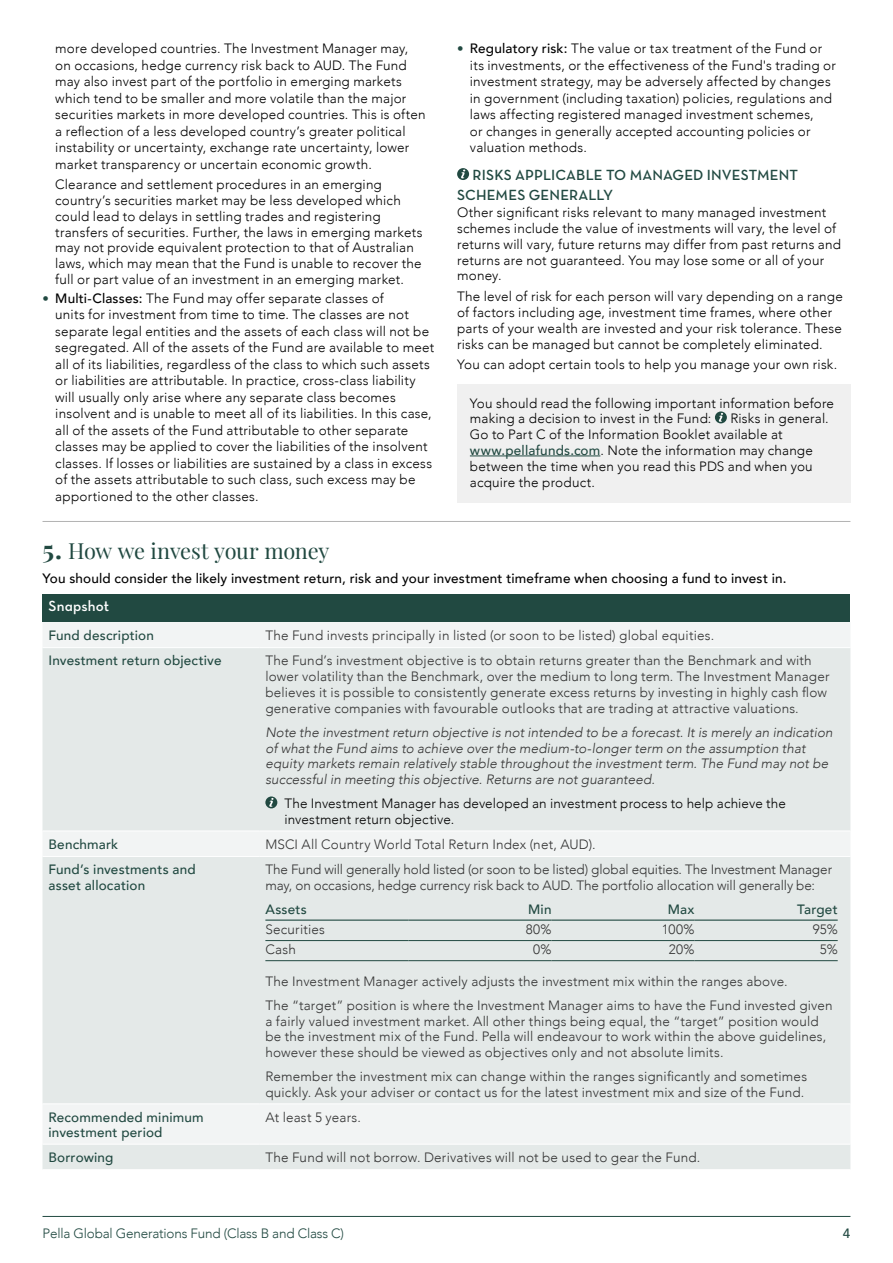
<style>
.page{position:relative;width:893px;height:1263px;background:#fff}
.page>*{position:absolute;margin:0;border:0;box-sizing:border-box;transform-origin:0 0}
.t1{font:21.75px "Playfair Display";letter-spacing:-.015em;color:#214941}
.t2{font:15px/19.5px "Neutra Text Demi Alt";letter-spacing:.005em;color:#214941}
.t3{font:15px "Neutra Text Demi Alt";letter-spacing:.01em;color:#fff}
.t4{font:300 13.5px/16.5px "Avenir";letter-spacing:.015em;color:#000}
.t5{font:300 13.5px/15.8px "Avenir";letter-spacing:.015em;color:#333}
.t6{font:italic 300 13.5px/15.8px "Avenir";letter-spacing:.005em;color:#333}
.t7{font:300 13.5px/15.8px "Avenir";letter-spacing:-.005em;color:#333}
.t8{font:500 13.5px/15.8px "Avenir";letter-spacing:.015em;color:#214941}
.t9{font:500 13.5px "Avenir";letter-spacing:.015em;color:#000}
.t10{font:300 13.5px "Avenir";letter-spacing:-.015em;color:#214941}
.s1{font-size:12.9px;color:#214941}
.s2{font-weight:500}
.s3{font-weight:500;color:#214941}
.s4{font-weight:700;font-size:25.5px}
</style>
<div class="page">
<hr style="left:43px;top:1216px;width:807px;height:1px;background:#214941">
<div style="left:43px;top:594px;width:807px;height:28px;background:#214941"></div>
<div style="left:43px;top:622px;width:807px;height:25px;background:#f2f4f4"></div>
<svg style="left:43px;top:648px;width:807px;height:521px;background:#e5eae9"></svg>
<hr style="left:43px;top:830px;width:216px;height:1px;background:#fff">
<hr style="left:259px;top:830px;width:591px;height:1px;background:#fff">
<hr style="left:43px;top:856px;width:216px;height:1px;background:#fff">
<hr style="left:259px;top:856px;width:591px;height:1px;background:#fff">
<hr style="left:43px;top:1103px;width:216px;height:1px;background:#fff">
<hr style="left:259px;top:1103px;width:591px;height:1px;background:#fff">
<hr style="left:43px;top:1144px;width:216px;height:1px;background:#fff">
<hr style="left:259px;top:1144px;width:591px;height:1px;background:#fff">
<svg style="left:265px;top:796px;width:12px;height:12px"></svg>
<svg style="left:269px;top:798px;width:5px;height:9px"></svg>
<hr style="left:265px;top:919px;width:143px;height:2px;background:#214941">
<hr style="left:408px;top:919px;width:144px;height:2px;background:#214941">
<hr style="left:552px;top:919px;width:143px;height:2px;background:#214941">
<hr style="left:695px;top:919px;width:143px;height:2px;background:#214941">
<hr style="left:265px;top:940px;width:143px;height:1px;background:#214941">
<hr style="left:408px;top:940px;width:144px;height:1px;background:#214941">
<hr style="left:552px;top:940px;width:143px;height:1px;background:#214941">
<hr style="left:695px;top:940px;width:143px;height:1px;background:#214941">
<hr style="left:265px;top:960px;width:143px;height:1px;background:#214941">
<hr style="left:408px;top:960px;width:144px;height:1px;background:#214941">
<hr style="left:552px;top:960px;width:143px;height:1px;background:#214941">
<hr style="left:695px;top:960px;width:143px;height:1px;background:#214941">
<hr style="left:43px;top:521px;width:807px;height:1px;background:#b3b3b3">
<div style="left:457px;top:384px;width:393px;height:119px;background:#f0f0f0"></div>
<hr style="left:470px;top:456px;width:130px;height:1px;background:#214941">
<svg style="left:457px;top:168px;width:12px;height:12px"></svg>
<svg style="left:460px;top:170px;width:5px;height:9px"></svg>
<div style="left:715px;top:411px;width:12px;height:12px;background:#214941;border-radius:50%"></div>
<svg style="left:718px;top:413px;width:5px;height:9px"></svg>
<p class="t4" style="left:55px;top:40px;width:372px">more developed countries. The Investment Manager may, on occasions, hedge currency risk back to AUD. The Fund may also invest part of the portfolio in emerging markets which tend to be smaller and more volatile than the major securities markets in more developed countries. This is often a reflection of a less developed country’s greater political instability or uncertainty, exchange rate uncertainty, lower market transparency or uncertain economic growth.</p>
<p class="t4" style="left:55px;top:177px;width:369px;line-height:15.8px">Clearance and settlement procedures in an emerging country’s securities market may be less developed which could lead to delays in settling trades and registering transfers of securities. Further, the laws in emerging markets may not provide equivalent protection to that of Australian laws, which may mean that the Fund is unable to recover the full or part value of an investment in an emerging market.</p>
<p class="t4" style="left:55px;top:290px;width:380px;text-indent:-13px"><span class="s1">•</span> <span class="s2">Multi-Classes:</span> The Fund may offer separate classes of<br>units for investment from time to time. The classes are not separate legal entities and the assets of each class will not be segregated. All of the assets of the Fund are available to meet all of its liabilities, regardless of the class to which such assets or liabilities are attributable. In practice, cross-class liability will usually only arise where any separate class becomes insolvent and is unable to meet all of its liabilities. In this case, all of the assets of the Fund attributable to other separate classes may be applied to cover the liabilities of the insolvent classes. If losses or liabilities are sustained by a class in excess of the assets attributable to such class, such excess may be apportioned to the other classes.</p>
<p class="t4" style="left:470px;top:40px;width:368px;text-indent:-13px"><span class="s1">•</span> <span class="s2">Regulatory risk:</span> The value or tax treatment of the Fund or its investments, or the effectiveness of the Fund's trading or investment strategy, may be adversely affected by changes in government (including taxation) policies, regulations and laws affecting registered managed investment schemes,<br>or changes in generally accepted accounting policies or valuation methods.</p>
<p class="t2" style="left:457px;top:165px;width:342px;text-indent:15px">RISKS APPLICABLE TO MANAGED INVESTMENT<br>SCHEMES GENERALLY</p>
<p class="t4" style="left:457px;top:205px;width:385px;line-height:15.8px">Other significant risks relevant to many managed investment schemes include the value of investments will vary, the level of returns will vary, future returns may differ from past returns and returns are not guaranteed. You may lose some or all of your money.</p>
<p class="t4" style="left:457px;top:289px;width:387px;line-height:15.8px">The level of risk for each person will vary depending on a range of factors including age, investment time frames, where other parts of your wealth are invested and your risk tolerance. These risks can be managed but cannot be completely eliminated.</p>
<p class="t4" style="left:457px;top:357px;width:382px">You can adopt certain tools to help you manage your own risk.</p>
<p class="t4" style="left:470px;top:395px;width:366px;line-height:15.8px">You should read the following important information before making a decision to invest in the Fund:</p>
<p class="t4" style="left:470px;top:411px;width:360px;line-height:15.9px;text-indent:260px">Risks in general.<br>Go to Part C of the Information Booklet available at <span class="s3">www.pellafunds.com</span>. Note the information may change between the time when you read this PDS and when you acquire the product.</p>
<h1 class="t1" style="left:43px;top:534px;width:289px"><span class="s4">5.</span> How we invest your money</h1>
<p class="t9" style="left:43px;top:567px;width:745px">You should consider the likely investment return, risk and your investment timeframe when choosing a fund to invest in.</p>
<p class="t3" style="left:49px;top:597px;width:62px">Snapshot</p>
<p class="t8" style="left:49px;top:626px;width:107px">Fund description</p>
<p class="t5" style="left:265px;top:627px;width:450px">The Fund invests principally in listed (or soon to be listed) global equities.</p>
<p class="t8" style="left:49px;top:652px;width:175px">Investment return objective</p>
<p class="t5" style="left:265px;top:653px;width:566px">The Fund’s investment objective is to obtain returns greater than the Benchmark and with lower volatility than the Benchmark, over the medium to long term. The Investment Manager believes it is possible to consistently generate excess returns by investing in highly cash flow generative companies with favourable outlooks that are trading at attractive valuations.</p>
<p class="t6" style="left:265px;top:724px;width:569px">Note the investment return objective is not intended to be a forecast. It is merely an indication of what the Fund aims to achieve over the medium-to-longer term on the assumption that equity markets remain relatively stable throughout the investment term. The Fund may not be successful in meeting this objective. Returns are not guaranteed.</p>
<p class="t4" style="left:285px;top:796px;width:503px;line-height:15.8px">The Investment Manager has developed an investment process to help achieve the investment return objective.</p>
<p class="t8" style="left:49px;top:835px;width:71px">Benchmark</p>
<p class="t5" style="left:265px;top:836px;width:332px">MSCI All Country World Total Return Index (net, AUD).</p>
<p class="t8" style="left:49px;top:861px;width:149px">Fund’s investments and asset allocation</p>
<p class="t7" style="left:265px;top:862px;width:568px">The Fund will generally hold listed (or soon to be listed) global equities. The Investment Manager may, on occasions, hedge currency risk back to AUD. The portfolio allocation will generally be:</p>
<p class="t8" style="left:265px;top:900px;width:43px">Assets</p>
<p class="t8" style="left:528px;top:900px;width:25px">Min</p>
<p class="t8" style="left:668px;top:900px;width:28px">Max</p>
<p class="t8" style="left:797px;top:900px;width:42px">Target</p>
<p class="t5" style="left:265px;top:922px;width:61px">Securities</p>
<p class="t5" style="left:526px;top:922px;width:27px">80%</p>
<p class="t5" style="left:662px;top:922px;width:34px">100%</p>
<p class="t5" style="left:813px;top:922px;width:27px">95%</p>
<p class="t5" style="left:265px;top:942px;width:32px">Cash</p>
<p class="t5" style="left:533px;top:942px;width:20px">0%</p>
<p class="t5" style="left:669px;top:942px;width:27px">20%</p>
<p class="t5" style="left:820px;top:942px;width:20px">5%</p>
<p class="t5" style="left:265px;top:969px;width:569px;line-height:24.3px">The Investment Manager actively adjusts the investment mix within the ranges above.<br>The “target” position is where the Investment Manager aims to have the Fund invested given</p>
<p class="t5" style="left:265px;top:1013px;width:562px">a fairly valued investment market. All other things being equal, the “target” position would be the investment mix of the Fund. Pella will endeavour to work within the above guidelines, however these should be viewed as objectives only and not absolute limits.</p>
<p class="t5" style="left:265px;top:1069px;width:543px">Remember the investment mix can change within the ranges significantly and sometimes quickly. Ask your adviser or contact us for the latest investment mix and size of the Fund.</p>
<p class="t8" style="left:49px;top:1108px;width:157px">Recommended minimum investment period</p>
<p class="t5" style="left:265px;top:1109px;width:97px">At least 5 years.</p>
<p class="t8" style="left:49px;top:1149px;width:67px">Borrowing</p>
<p class="t5" style="left:265px;top:1149px;width:436px">The Fund will not borrow. Derivatives will not be used to gear the Fund.</p>
<p class="t10" style="left:43px;top:1225px;width:303px">Pella Global Generations Fund (Class B and Class C)</p>
<p class="t8" style="left:843px;top:1224px;width:9px">4</p>
</div>
